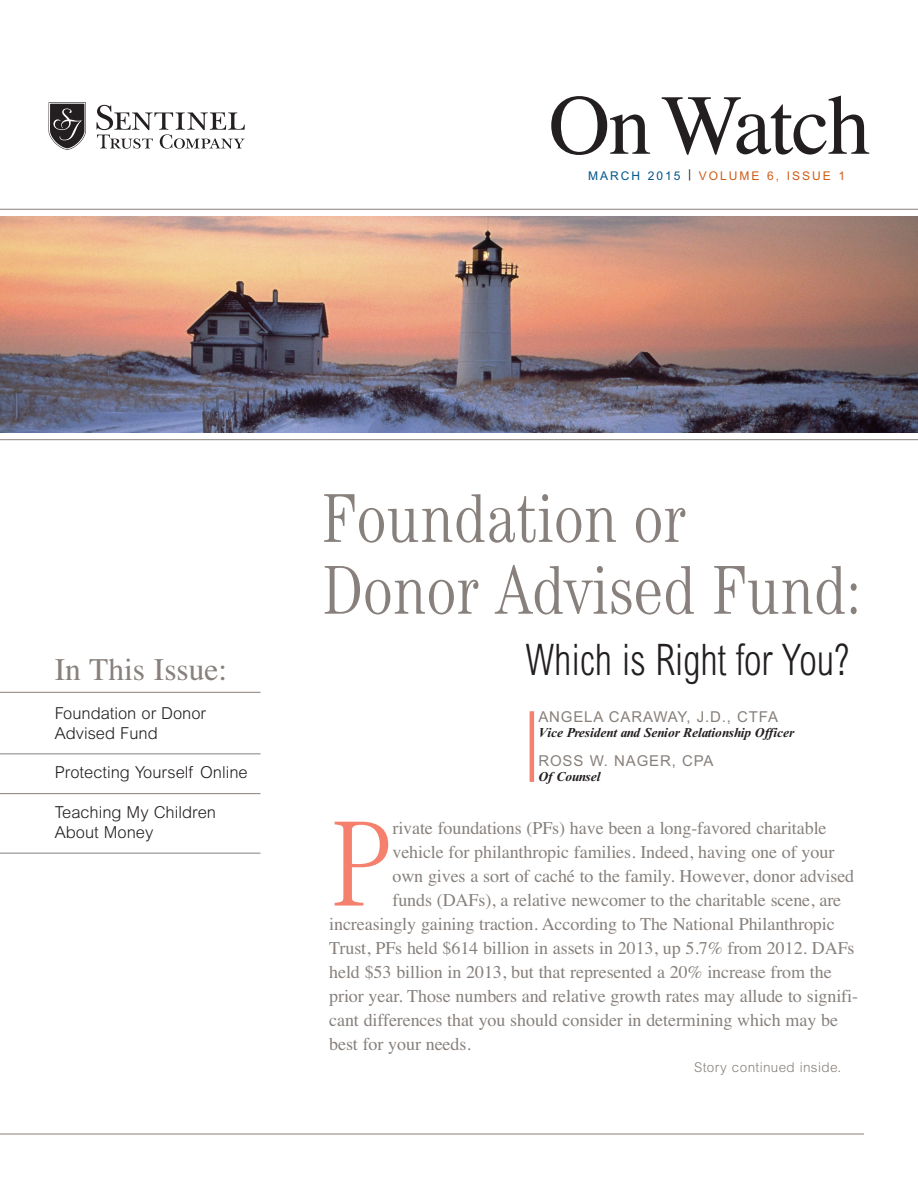
<style>
.page{position:relative;width:918px;height:1188px;background:#fff}
.page>*{position:absolute;margin:0;border:0;box-sizing:border-box;transform-origin:0 0}
.t1{font:300 condensed 121.95px "Century";color:#f4806d}
.t2{font:85.35px "Times";letter-spacing:-.02em;color:#231f20}
.t3{font:300 condensed 69.3px/71.8px "Century";letter-spacing:-.015em;color:#87807c}
.t4{font:300 condensed 43.5px "Arial MT Std";color:#231f20;scale:.9 1}
.t5{font:31.5px "Times";color:#87807c}
.t6{font:18px "Times";letter-spacing:-.005em;color:#87807c}
.t7{font:300 16.5px/19.8px "Arial MT Std";color:#231f20}
.t8{font:15px "Arial";letter-spacing:.055em;color:#87807c}
.t9{font:italic 700 13.5px "Times New Roman";color:#231f20}
.t10{font:300 13.5px "Arial MT Std";letter-spacing:.03em;color:#87807c}
.t11{font:12px "Arial";letter-spacing:.165em;color:#ce5d19}
.s1{color:#005589}
.s2{color:#231f20}
</style>
<div class="page">
<hr style="left:0;top:692px;width:260px;height:1px;background:#87807c">
<hr style="left:0;top:793px;width:260px;height:1px;background:#87807c">
<hr style="left:0;top:853px;width:260px;height:1px;background:#87807c">
<hr style="left:0;top:753px;width:260px;height:1px;background:#87807c">
<hr style="left:0;top:209px;width:918px;height:1px;background:#87807c">
<hr style="left:0;top:439px;width:918px;height:1px;background:#87807c">
<hr style="left:0;top:1134px;width:864px;height:1px;background:#87807c">
<svg style="left:49px;top:102px;width:37px;height:48px;background:#5e5b5c"></svg>
<svg style="left:97px;top:105px;width:148px;height:44px"></svg>
<img style="left:0;top:216px;width:918px;height:216px">
<hr style="left:530px;top:711px;width:4px;height:71px;background:#f4806d">
<h2 class="t2" style="left:549px;top:74px;width:323px">OnWatch</h2>
<p class="t11" style="left:588px;top:168px;width:259px"><span class="s1">MARCH 2015</span> <span class="s2">|</span> VOLUME 6, ISSUE 1</p>
<h3 class="t5" style="left:55px;top:651px;width:174px">In This Issue:</h3>
<p class="t7" style="left:55px;top:705px;width:153px">Foundation or Donor<br>Advised Fund</p>
<p class="t7" style="left:55px;top:764px;width:194px">Protecting Yourself Online</p>
<p class="t7" style="left:55px;top:804px;width:163px">Teaching My Children<br>About Money</p>
<h3 class="t3" style="left:321px;top:488px;width:542px">Foundation or<br>Donor Advised Fund:</h3>
<h3 class="t4" style="left:526px;top:644px;width:361px">Which is Right for You?</h3>
<p class="t8" style="left:538px;top:708px;width:241px">ANGELA CARAWAY, J.D., CTFA</p>
<p class="t9" style="left:538px;top:724px;width:258px">Vice President and Senior Relationship Officer</p>
<p class="t8" style="left:538px;top:752px;width:177px">ROSS W. NAGER, CPA</p>
<p class="t9" style="left:538px;top:768px;width:64px">Of Counsel</p>
<h1 class="t1" style="left:329px;top:822px;width:65px">P</h1>
<p class="t6" style="left:392px;top:817px;width:436px">rivate foundations (PFs) have been a long-favored charitable</p>
<p class="t6" style="left:392px;top:841px;width:443px">vehicle for philanthropic families. Indeed, having one of your</p>
<p class="t6" style="left:392px;top:865px;width:463px">own gives a sort of caché to the family. However, donor advised</p>
<p class="t6" style="left:392px;top:889px;width:450px">funds (DAFs), a relative newcomer to the charitable scene, are</p>
<p class="t6" style="left:329px;top:913px;width:507px">increasingly gaining traction. According to The National Philanthropic</p>
<p class="t6" style="left:329px;top:937px;width:527px">Trust, PFs held $614 billion in assets in 2013, up 5.7% from 2012. DAFs</p>
<p class="t6" style="left:329px;top:961px;width:504px">held $53 billion in 2013, but that represented a 20% increase from the</p>
<p class="t6" style="left:329px;top:985px;width:530px">prior year. Those numbers and relative growth rates may allude to signifi-</p>
<p class="t6" style="left:329px;top:1009px;width:510px">cant differences that you should consider in determining which may be</p>
<p class="t6" style="left:329px;top:1033px;width:143px">best for your needs.</p>
<p class="t10" style="left:694px;top:1063px;width:149px">Story continued inside.</p>
</div>
